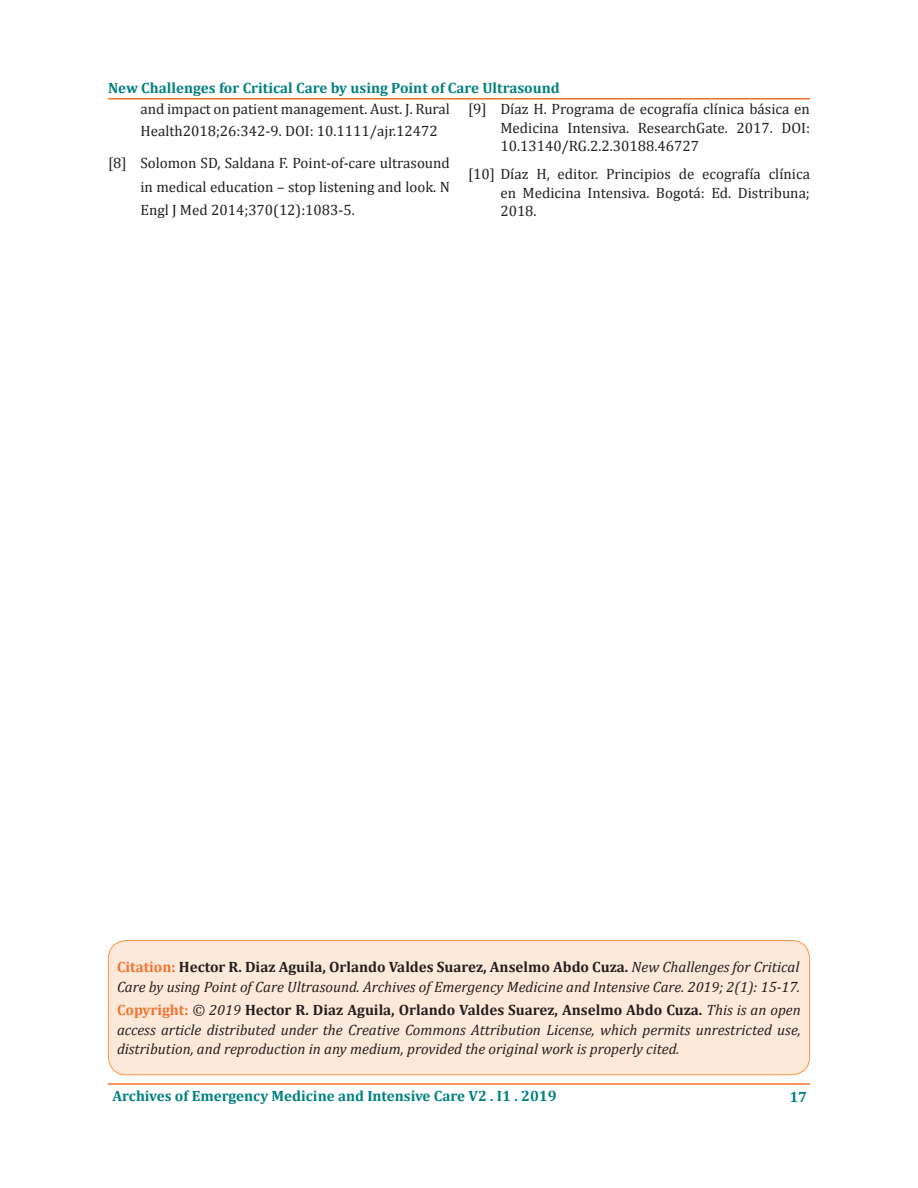
<style>
.page{position:relative;width:918px;height:1188px;background:#fff}
.page>*{position:absolute;margin:0;border:0;box-sizing:border-box;transform-origin:0 0}
.t1{font:italic 15px/19.5px "Cambria";color:#231f20}
.t2{font:15px/18.8px "Cambria";color:#231f20;text-align:justify}
.t3{font:700 15px "Cambria";color:#008080}
.s1{font-weight:700;font-style:normal;color:#f37131}
.s2{font-weight:700;font-style:normal}
</style>
<div class="page">
<hr style="left:108px;top:1083px;width:702px;height:2px;background:#f37232">
<hr style="left:108px;top:98px;width:702px;height:1px;background:#f37131">
<div style="left:108px;top:941px;width:702px;height:134px;background:#fde9d9;border-radius:18px"></div>
<div style="left:108px;top:940px;width:702px;height:135px;border:1px solid #f79646;border-radius:18px"></div>
<p class="t3" style="left:108px;top:77px;width:453px">New Challenges for Critical Care by using Point of Care Ultrasound</p>
<p class="t2" style="left:140px;top:97px;width:311px;line-height:22.5px">and impact on patient management. Aust. J. Rural<br>Health2018;26:342-9. DOI: 10.1111/ajr.12472</p>
<p class="t2" style="left:140px;top:151px;width:311px;line-height:23.2px;text-indent:-32px">[8] Solomon SD, Saldana F. Point-of-care ultrasound in medical education – stop listening and look. N Engl J Med 2014;370(12):1083-5.</p>
<p class="t2" style="left:500px;top:99px;width:311px;text-indent:-32px">[9] Díaz H. Programa de ecografía clínica básica en Medicina Intensiva. ResearchGate. 2017. DOI:<br>10.13140/RG.2.2.30188.46727</p>
<p class="t2" style="left:500px;top:164px;width:311px;text-indent:-32px">[10] Díaz H, editor. Principios de ecografía clínica en Medicina Intensiva. Bogotá: Ed. Distribuna; 2018.</p>
<p class="t1" style="left:117px;top:957px;width:685px"><span class="s1">Citation:</span> <span class="s2">Hector R. Diaz Aguila, Orlando Valdes Suarez, Anselmo Abdo Cuza.</span> New Challenges for Critical<br>Care by using Point of Care Ultrasound. Archives of Emergency Medicine and Intensive Care. 2019; 2(1): 15-17.</p>
<p class="t1" style="left:117px;top:1000px;width:685px;text-align:justify"><span class="s1">Copyright:</span> © 2019 <span class="s2">Hector R. Diaz Aguila, Orlando Valdes Suarez, Anselmo Abdo Cuza.</span> This is an open access article distributed under the Creative Commons Attribution License, which permits unrestricted use, distribution, and reproduction in any medium, provided the original work is properly cited.</p>
<p class="t3" style="left:112px;top:1086px;width:446px">Archives of Emergency Medicine and Intensive Care V2 . I1 . 2019</p>
<p class="t3" style="left:789px;top:1087px;width:19px">17</p>
</div>
